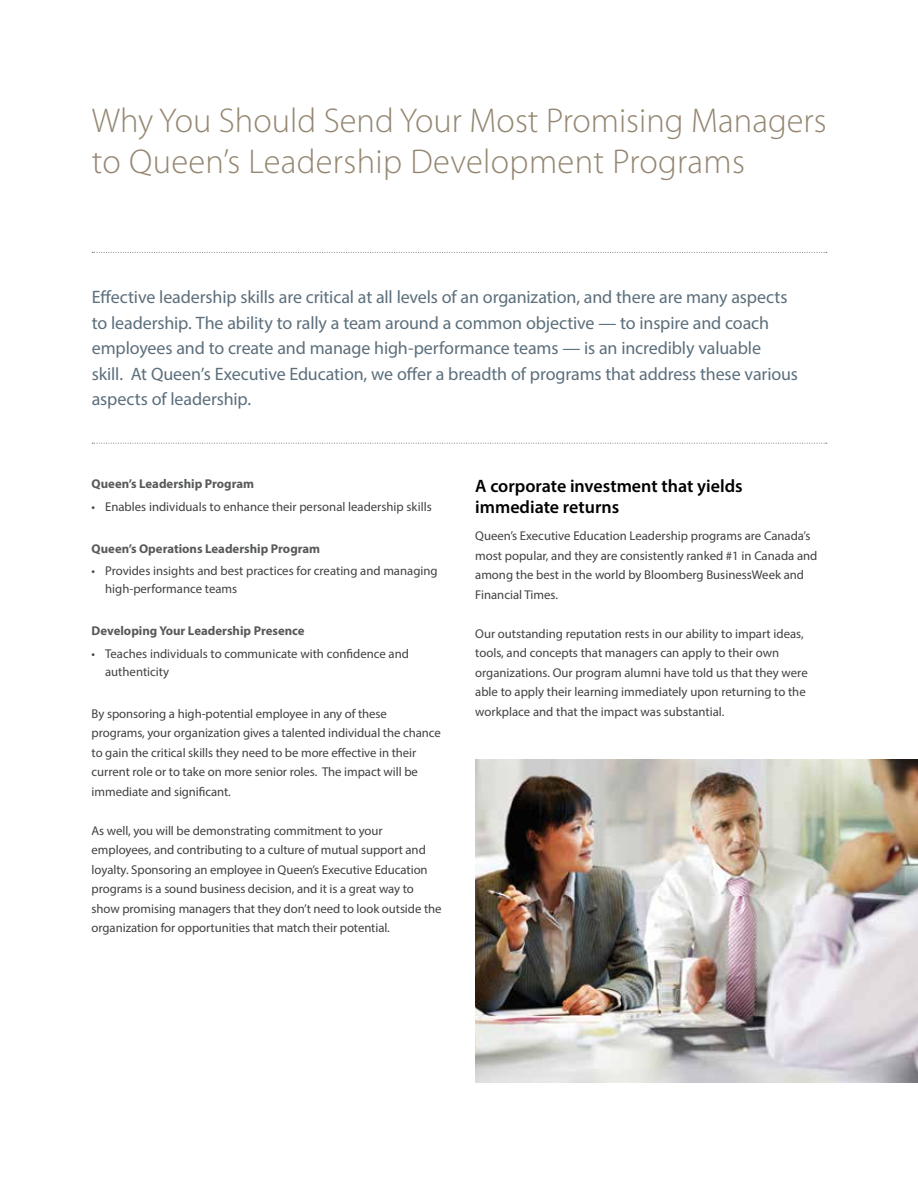
<style>
.page{position:relative;width:918px;height:1188px;background:#fff}
.page>*{position:absolute;margin:0;border:0;box-sizing:border-box;transform-origin:0 0}
.t1{font:300 34.5px/41.4px "Myriad Pro";color:#948671}
.t2{font:18px/25.5px "Myriad Pro";letter-spacing:-.01em;color:#5c6f7c}
.t3{font:600 18px/21px "Myriad Pro";color:#000}
.t4{font:12.75px/19.5px "Myriad Pro";letter-spacing:-.005em;color:#414042}
.t5{font:700 12.75px "Myriad Pro";color:#58595b}
</style>
<div class="page">
<svg style="left:92px;top:252px;width:735px;height:1px"></svg>
<svg style="left:92px;top:443px;width:735px;height:1px"></svg>
<img style="left:475px;top:760px;width:443px;height:323px">
<h1 class="t1" style="left:92px;top:99px;width:736px">Why You Should Send Your Most Promising Managers to Queen’s Leadership Development Programs</h1>
<p class="t2" style="left:92px;top:284px;width:708px">Effective leadership skills are critical at all levels of an organization, and there are many aspects to leadership. The ability to rally a team around a common objective — to inspire and coach employees and to create and manage high-performance teams — is an incredibly valuable<br>skill. At Queen’s Executive Education, we offer a breadth of programs that address these various aspects of leadership.</p>
<p class="t5" style="left:92px;top:476px;width:164px">Queen’s Leadership Program</p>
<p class="t4" style="left:92px;top:497px;width:342px">• Enables individuals to enhance their personal leadership skills</p>
<p class="t5" style="left:92px;top:540px;width:230px">Queen’s Operations Leadership Program</p>
<p class="t4" style="left:105px;top:562px;width:334px;line-height:18px;text-indent:-14px">• Provides insights and best practices for creating and managing high-performance teams</p>
<p class="t5" style="left:92px;top:623px;width:214px">Developing Your Leadership Presence</p>
<p class="t4" style="left:105px;top:644px;width:305px;line-height:18px;text-indent:-14px">• Teaches individuals to communicate with confidence and authenticity</p>
<p class="t4" style="left:92px;top:704px;width:351px">By sponsoring a high-potential employee in any of these programs, your organization gives a talented individual the chance to gain the critical skills they need to be more effective in their current role or to take on more senior roles. The impact will be immediate and significant.</p>
<p class="t4" style="left:92px;top:821px;width:351px">As well, you will be demonstrating commitment to your employees, and contributing to a culture of mutual support and loyalty. Sponsoring an employee in Queen’s Executive Education programs is a sound business decision, and it is a great way to show promising managers that they don’t need to look outside the organization for opportunities that match their potential.</p>
<h2 class="t3" style="left:475px;top:475px;width:269px">A corporate investment that yields immediate returns</h2>
<p class="t4" style="left:475px;top:526px;width:344px">Queen’s Executive Education Leadership programs are Canada’s most popular, and they are consistently ranked #1 in Canada and among the best in the world by Bloomberg BusinessWeek and Financial Times.</p>
<p class="t4" style="left:475px;top:624px;width:334px">Our outstanding reputation rests in our ability to impart ideas, tools, and concepts that managers can apply to their own organizations. Our program alumni have told us that they were able to apply their learning immediately upon returning to the workplace and that the impact was substantial.</p>
</div>
